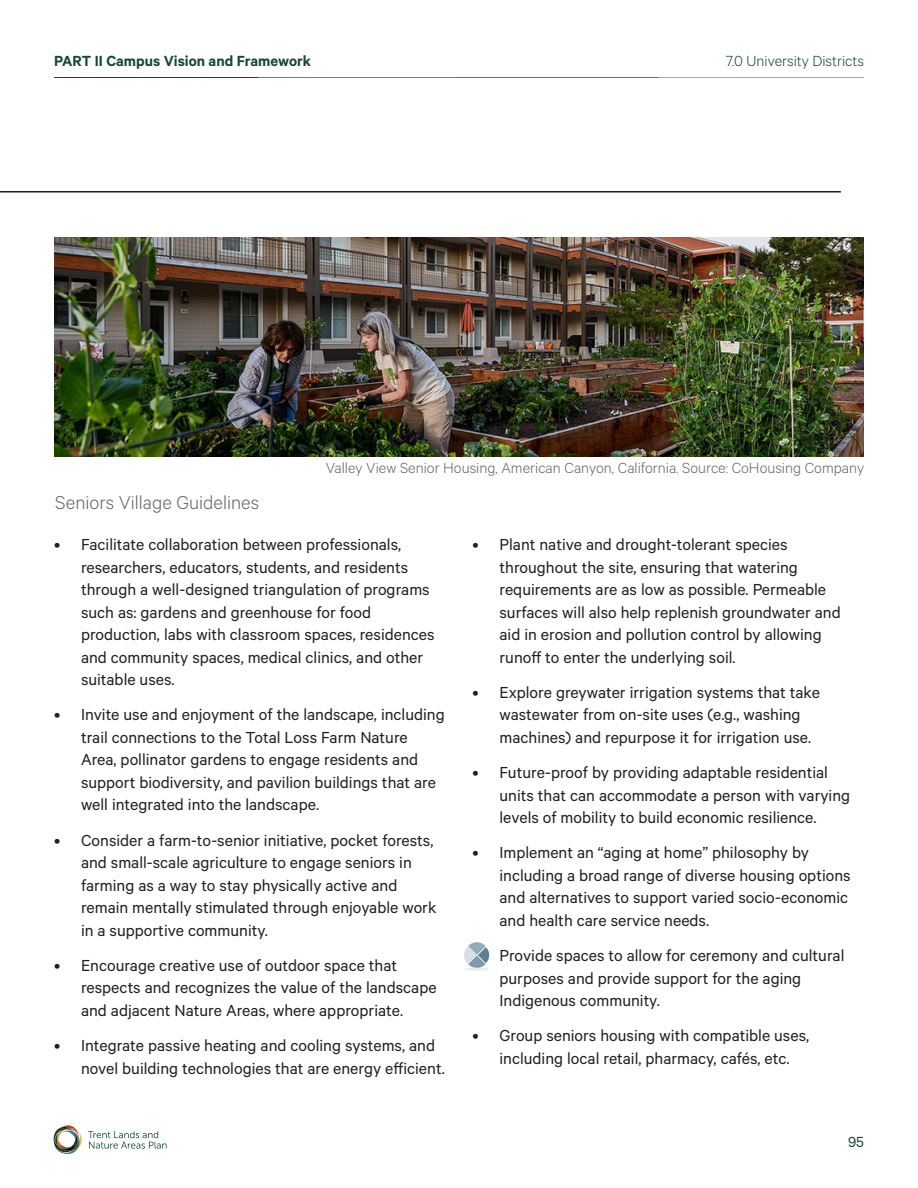
<style>
.page{position:relative;width:918px;height:1188px;background:#fff}
.page>*{position:absolute;margin:0;border:0;box-sizing:border-box;transform-origin:0 0}
.Subheader_-_14_17{font:300 21px "Calibre";color:#636366}
.Body_-_12_15{font:18px/22.5px "Calibre";color:#231f20}
.t1{font:300 16.5px "Calibre";color:#636366}
.t2{font:600 16.5px "Calibre";color:#154734}
.t3{font:300 16.5px "Calibre";color:#154734}
.t4{font:16.5px "Calibre";color:#154734}
</style>
<div class="page">
<img style="left:54px;top:237px;width:810px;height:219px">
<svg style="left:88px;top:1131px;width:78px;height:18px"></svg>
<svg style="left:54px;top:1125px;width:28px;height:29px"></svg>
<hr style="left:54px;top:78px;width:205px;height:1px;background:#154734">
<hr style="left:259px;top:78px;width:204px;height:1px;background:#5b7f95">
<hr style="left:456px;top:78px;width:205px;height:1px;background:#b35533">
<hr style="left:659px;top:78px;width:205px;height:1px;background:#c0af4a">
<svg style="left:464px;top:942px;width:26px;height:27px"></svg>
<hr style="left:464px;top:968px;width:25px;height:3px;background:#e8edeb;border-radius:50%">
<hr style="left:0;top:191px;width:841px;height:2px;background:#231f20">
<p class="t2" style="left:54px;top:51px;width:259px">PART II Campus Vision and Framework</p>
<p class="t3" style="left:726px;top:52px;width:140px">7.0 University Districts</p>
<p class="t1" style="left:326px;top:458px;width:540px">Valley View Senior Housing, American Canyon, California. Source: CoHousing Company</p>
<p class="Subheader_-_14_17" style="left:55px;top:490px;width:205px">Seniors Village Guidelines</p>
<p class="Body_-_12_15" style="left:81px;top:533px;width:355px;text-indent:-27px">• Facilitate collaboration between professionals, researchers, educators, students, and residents through a well-designed triangulation of programs such as: gardens and greenhouse for food production, labs with classroom spaces, residences and community spaces, medical clinics, and other suitable uses.</p>
<p class="Body_-_12_15" style="left:81px;top:703px;width:365px;text-indent:-27px">• Invite use and enjoyment of the landscape, including trail connections to the Total Loss Farm Nature Area, pollinator gardens to engage residents and support biodiversity, and pavilion buildings that are well integrated into the landscape.</p>
<p class="Body_-_12_15" style="left:81px;top:828px;width:357px;text-indent:-27px">• Consider a farm-to-senior initiative, pocket forests, and small-scale agriculture to engage seniors in farming as a way to stay physically active and remain mentally stimulated through enjoyable work in a supportive community.</p>
<p class="Body_-_12_15" style="left:81px;top:953px;width:357px;text-indent:-27px">• Encourage creative use of outdoor space that respects and recognizes the value of the landscape and adjacent Nature Areas, where appropriate.</p>
<p class="Body_-_12_15" style="left:81px;top:1034px;width:366px;text-indent:-27px">• Integrate passive heating and cooling systems, and novel building technologies that are energy efficient.</p>
<p class="Body_-_12_15" style="left:500px;top:533px;width:343px;text-indent:-27px">• Plant native and drought-tolerant species throughout the site, ensuring that watering requirements are as low as possible. Permeable surfaces will also help replenish groundwater and aid in erosion and pollution control by allowing runoff to enter the underlying soil.</p>
<p class="Body_-_12_15" style="left:500px;top:680px;width:322px;text-indent:-27px">• Explore greywater irrigation systems that take wastewater from on-site uses (e.g., washing machines) and repurpose it for irrigation use.</p>
<p class="Body_-_12_15" style="left:500px;top:761px;width:352px;text-indent:-27px">• Future-proof by providing adaptable residential units that can accommodate a person with varying levels of mobility to build economic resilience.</p>
<p class="Body_-_12_15" style="left:500px;top:841px;width:353px;text-indent:-27px">• Implement an “aging at home” philosophy by including a broad range of diverse housing options and alternatives to support varied socio-economic and health care service needs.</p>
<p class="Body_-_12_15" style="left:500px;top:944px;width:346px;text-indent:-27px">• Provide spaces to allow for ceremony and cultural purposes and provide support for the aging<br>Indigenous community.</p>
<p class="Body_-_12_15" style="left:472px;top:1024px;width:338px;text-align:center">• Group seniors housing with compatible uses, including local retail, pharmacy, cafés, etc.</p>
<p class="t4" style="left:848px;top:1132px;width:17px">95</p>
</div>
